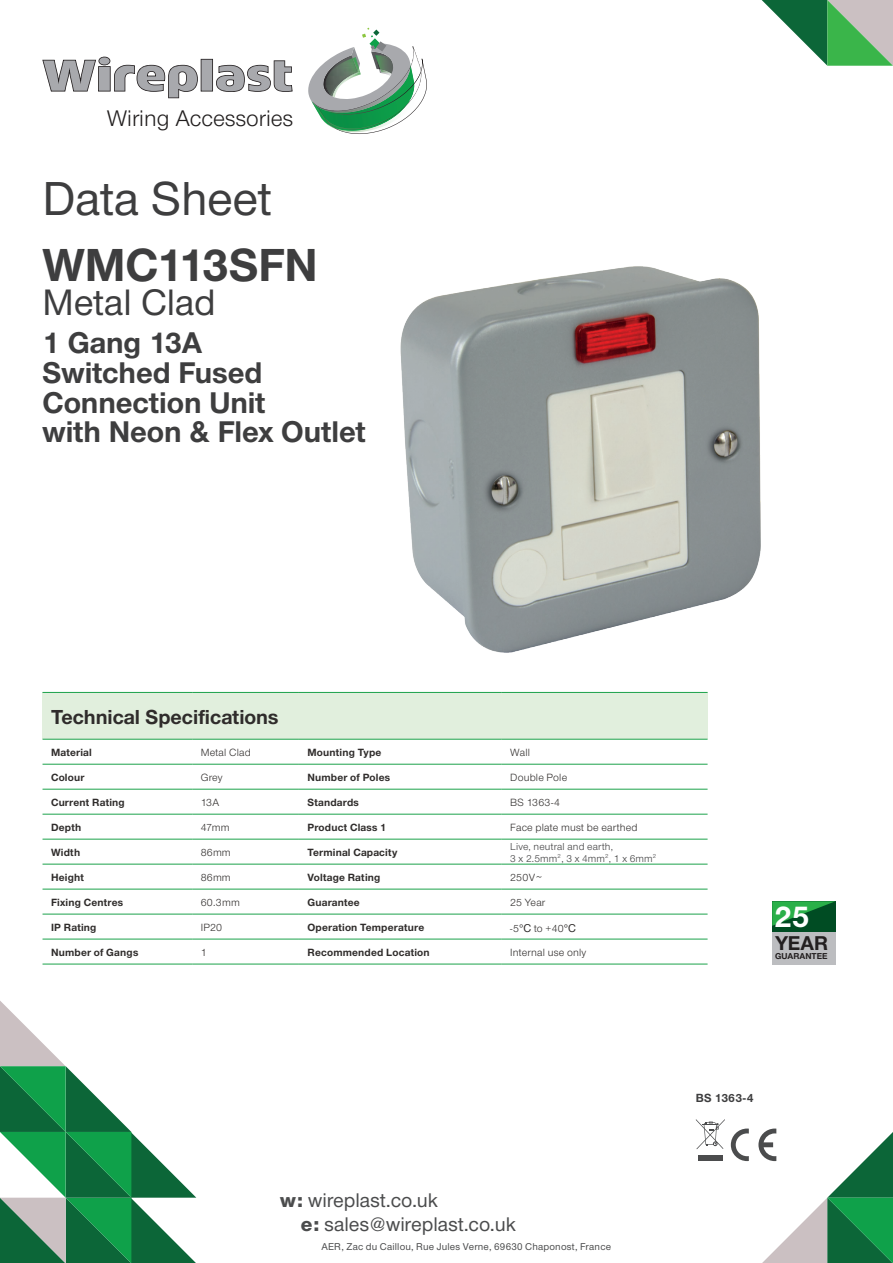
<style>
.page{position:relative;width:893px;height:1263px;background:#fff}
.page>*{position:absolute;margin:0;border:0;box-sizing:border-box;transform-origin:0 0}
.t1{font:500 49.5px "Nimbus Sans Novus T";letter-spacing:-.005em;color:#3e3e3f}
.t2{font:700 48px "Nimbus Sans Novus T";letter-spacing:-.005em;color:#3e3e3f}
.t3{font:500 38.25px "Nimbus Sans Novus T";letter-spacing:-.005em;color:#3e3e3f}
.t4{font:700 31.2px "Nimbus Sans Novus T";color:#fff}
.t5{font:700 31.05px/29.8px "Nimbus Sans Novus T";color:#3e3e3f}
.t6{font:23.4px "Nimbus Sans Novus T";color:#211e1e}
.Main_header{font:700 21px "Nimbus Sans Novus T";color:#2f2c2b}
.t7{font:700 20.7px "Nimbus Sans Novus T";color:#231f20}
.t8{font:500 20.55px "Nimbus Sans Novus T";color:#4b4c4d}
.t9{font:700 12.3px "Nimbus Sans Novus T";letter-spacing:.01em;color:#3e3e3f}
.Main_header-2{font:700 10.8px "Nimbus Sans Novus T";letter-spacing:.015em;color:#2f2c2b}
.Main_header-3{font:10.8px "Nimbus Sans Novus T";letter-spacing:.015em;color:#2f2c2b}
.t10{font:10.5px/12px "Nimbus Sans Novus T";letter-spacing:.015em;color:#3e3e3f}
.t11{font:500 10.2px "Nimbus Sans Novus T";letter-spacing:.02em;color:#4b4c4d}
.t12{font:700 8.85px "Nimbus Sans Novus T";color:#231f20}
.s1{font-family:"Helvetica Neue"}
.s2{font-weight:800}
</style>
<div class="page">
<svg style="left:0;top:1001px;width:196px;height:262px"></svg>
<svg style="left:762px;top:0;width:131px;height:66px"></svg>
<svg style="left:308px;top:28px;width:119px;height:106px"></svg>
<svg style="left:42px;top:57px;width:251px;height:41px"></svg>
<svg style="left:758px;top:1128px;width:135px;height:135px"></svg>
<svg style="left:731px;top:1128px;width:18px;height:33px"></svg>
<div style="left:698px;top:1155px;width:24px;height:6px;background:#4b4c4d"></div>
<svg style="left:696px;top:1119px;width:29px;height:30px"></svg>
<img style="left:353px;top:266px;width:408px;height:426px">
<div style="left:772px;top:901px;width:63px;height:63px;background:#bcbdc0"></div>
<div style="left:772px;top:901px;width:63px;height:30px;background:#004c23"></div>
<svg style="left:772px;top:901px;width:63px;height:25px"></svg>
<div style="left:43px;top:692px;width:256px;height:47px;background:#e1efdd"></div>
<hr style="left:43px;top:692px;width:149px;height:1px;background:#1ca24b">
<hr style="left:192px;top:692px;width:107px;height:1px;background:#1ca24b">
<hr style="left:43px;top:739px;width:149px;height:1px;background:#1ca24b">
<hr style="left:192px;top:739px;width:107px;height:1px;background:#1ca24b">
<hr style="left:43px;top:764px;width:149px;height:1px;background:#1ca24b">
<hr style="left:192px;top:764px;width:107px;height:1px;background:#1ca24b">
<hr style="left:43px;top:789px;width:149px;height:1px;background:#1ca24b">
<hr style="left:192px;top:789px;width:107px;height:1px;background:#1ca24b">
<hr style="left:43px;top:814px;width:149px;height:1px;background:#1ca24b">
<hr style="left:192px;top:814px;width:107px;height:1px;background:#1ca24b">
<hr style="left:43px;top:839px;width:149px;height:1px;background:#1ca24b">
<hr style="left:192px;top:839px;width:107px;height:1px;background:#1ca24b">
<hr style="left:43px;top:864px;width:149px;height:1px;background:#1ca24b">
<hr style="left:192px;top:864px;width:107px;height:1px;background:#1ca24b">
<hr style="left:43px;top:889px;width:149px;height:1px;background:#1ca24b">
<hr style="left:192px;top:889px;width:107px;height:1px;background:#1ca24b">
<hr style="left:43px;top:914px;width:149px;height:1px;background:#1ca24b">
<hr style="left:192px;top:914px;width:107px;height:1px;background:#1ca24b">
<hr style="left:43px;top:939px;width:149px;height:1px;background:#1ca24b">
<hr style="left:192px;top:939px;width:107px;height:1px;background:#1ca24b">
<hr style="left:43px;top:964px;width:149px;height:1px;background:#1ca24b">
<hr style="left:192px;top:964px;width:107px;height:1px;background:#1ca24b">
<div style="left:299px;top:692px;width:409px;height:47px;background:#e1efdd"></div>
<hr style="left:299px;top:692px;width:203px;height:1px;background:#1ca24b">
<hr style="left:502px;top:692px;width:206px;height:1px;background:#1ca24b">
<hr style="left:299px;top:739px;width:203px;height:1px;background:#1ca24b">
<hr style="left:502px;top:739px;width:206px;height:1px;background:#1ca24b">
<hr style="left:299px;top:764px;width:203px;height:1px;background:#1ca24b">
<hr style="left:502px;top:764px;width:206px;height:1px;background:#1ca24b">
<hr style="left:299px;top:789px;width:203px;height:1px;background:#1ca24b">
<hr style="left:502px;top:789px;width:206px;height:1px;background:#1ca24b">
<hr style="left:299px;top:814px;width:203px;height:1px;background:#1ca24b">
<hr style="left:502px;top:814px;width:206px;height:1px;background:#1ca24b">
<hr style="left:299px;top:839px;width:203px;height:1px;background:#1ca24b">
<hr style="left:502px;top:839px;width:206px;height:1px;background:#1ca24b">
<hr style="left:299px;top:864px;width:203px;height:1px;background:#1ca24b">
<hr style="left:502px;top:864px;width:206px;height:1px;background:#1ca24b">
<hr style="left:299px;top:889px;width:203px;height:1px;background:#1ca24b">
<hr style="left:502px;top:889px;width:206px;height:1px;background:#1ca24b">
<hr style="left:299px;top:914px;width:203px;height:1px;background:#1ca24b">
<hr style="left:502px;top:914px;width:206px;height:1px;background:#1ca24b">
<hr style="left:299px;top:939px;width:203px;height:1px;background:#1ca24b">
<hr style="left:502px;top:939px;width:206px;height:1px;background:#1ca24b">
<hr style="left:299px;top:964px;width:203px;height:1px;background:#1ca24b">
<hr style="left:502px;top:964px;width:206px;height:1px;background:#1ca24b">
<p class="t6" style="left:107px;top:104px;width:188px">Wiring Accessories</p>
<p class="t1" style="left:43px;top:170px;width:231px">Data Sheet</p>
<p class="t2" style="left:43px;top:237px;width:277px">WMC113SFN</p>
<p class="t3" style="left:43px;top:280px;width:175px">Metal Clad</p>
<p class="t5" style="left:43px;top:327px;width:325px">1 Gang 13A<br>Switched Fused<br>Connection Unit<br>with Neon &amp; Flex Outlet</p>
<p class="Main_header" style="left:51px;top:705px;width:229px">Technical Specifications</p>
<p class="Main_header-2" style="left:51px;top:746px;width:42px">Material</p>
<p class="Main_header-3" style="left:201px;top:746px;width:52px">Metal Clad</p>
<p class="Main_header-2" style="left:51px;top:771px;width:35px">Colour</p>
<p class="Main_header-3" style="left:201px;top:771px;width:23px">Grey</p>
<p class="Main_header-2" style="left:51px;top:796px;width:75px">Current Rating</p>
<p class="Main_header-3" style="left:201px;top:796px;width:20px">13A</p>
<p class="Main_header-2" style="left:51px;top:821px;width:32px">Depth</p>
<p class="Main_header-3" style="left:201px;top:821px;width:30px">47mm</p>
<p class="Main_header-2" style="left:51px;top:846px;width:31px">Width</p>
<p class="Main_header-3" style="left:201px;top:846px;width:32px">86mm</p>
<p class="Main_header-2" style="left:51px;top:871px;width:34px">Height</p>
<p class="Main_header-3" style="left:201px;top:871px;width:32px">86mm</p>
<p class="Main_header-2" style="left:51px;top:896px;width:74px">Fixing Centres</p>
<p class="Main_header-3" style="left:201px;top:896px;width:41px">60.3mm</p>
<p class="Main_header-2" style="left:51px;top:921px;width:47px">IP Rating</p>
<p class="Main_header-3" style="left:201px;top:921px;width:23px">IP20</p>
<p class="Main_header-2" style="left:51px;top:946px;width:89px">Number of Gangs</p>
<p class="Main_header-3" style="left:201px;top:946px;width:7px">1</p>
<p class="Main_header-2" style="left:307px;top:746px;width:75px">Mounting Type</p>
<p class="Main_header-3" style="left:510px;top:746px;width:21px">Wall</p>
<p class="Main_header-2" style="left:307px;top:771px;width:84px">Number of Poles</p>
<p class="Main_header-3" style="left:510px;top:771px;width:58px">Double Pole</p>
<p class="Main_header-2" style="left:307px;top:796px;width:53px">Standards</p>
<p class="Main_header-3" style="left:510px;top:796px;width:51px">BS 1363-4</p>
<p class="Main_header-2" style="left:307px;top:821px;width:80px">Product Class 1</p>
<p class="Main_header-3" style="left:510px;top:821px;width:129px">Face plate must be earthed</p>
<p class="Main_header-2" style="left:307px;top:846px;width:92px">Terminal Capacity</p>
<p class="t10" style="left:510px;top:840px;width:147px">Live, neutral and earth,<br>3 x 2.5mm<sup>2</sup> , 3 x 4mm<sup>2</sup> , 1 x 6mm<sup>2</sup></p>
<p class="Main_header-2" style="left:307px;top:871px;width:74px">Voltage Rating</p>
<p class="Main_header-3" style="left:510px;top:871px;width:34px">250V~</p>
<p class="Main_header-2" style="left:307px;top:896px;width:54px">Guarantee</p>
<p class="Main_header-3" style="left:510px;top:896px;width:37px">25 Year</p>
<p class="Main_header-2" style="left:307px;top:921px;width:118px">Operation Temperature</p>
<p class="Main_header-3" style="left:510px;top:922px;width:67px">-5<span class="s1">℃</span> to +40<span class="s1">℃</span></p>
<p class="Main_header-2" style="left:307px;top:946px;width:124px">Recommended Location</p>
<p class="Main_header-3" style="left:510px;top:946px;width:78px">Internal use only</p>
<p class="t4" style="left:775px;top:898px;width:36px">25</p>
<p class="t7" style="left:775px;top:931px;width:55px">YEAR</p>
<p class="t12" style="left:775px;top:951px;width:54px">GUARANTEE</p>
<p class="t8" style="left:280px;top:1188px;width:159px"><span class="s2">w:</span> wireplast.co.uk</p>
<p class="t8" style="left:301px;top:1212px;width:217px"><span class="s2">e:</span> sales@wireplast.co.uk</p>
<p class="t11" style="left:321px;top:1241px;width:291px">AER, Zac du Caillou, Rue Jules Verne, 69630 Chaponost, France</p>
<p class="t9" style="left:696px;top:1090px;width:59px">BS 1363-4</p>
</div>
